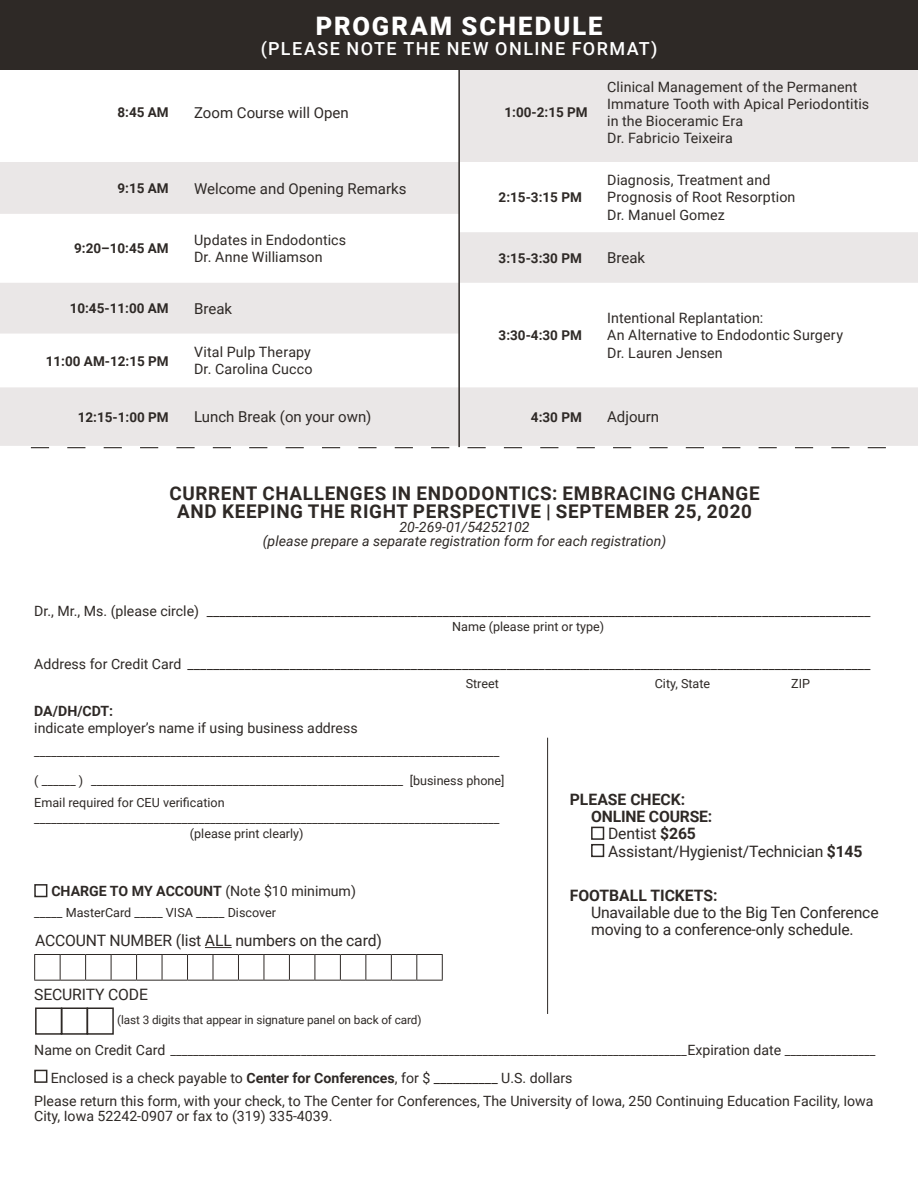
<style>
.page{position:relative;width:918px;height:1188px;background:#fff}
.page>*{position:absolute;margin:0;border:0;box-sizing:border-box;transform-origin:0 0}
.t1{font:900 25.5px "Roboto";letter-spacing:.08em;color:#fff}
.t2{font:700 18.9px/17.2px "Roboto";letter-spacing:.035em;color:#2e2926;text-align:center}
.t3{font:500 18px "Roboto";letter-spacing:.08em;color:#fff}
.t4{font:15.75px/17.2px "Roboto";letter-spacing:-.01em;color:#2e2926}
.t5{font:700 15.75px "Roboto";color:#2e2926}
.t6{font:15px "Roboto";color:#2e2926}
.t7{font:14.25px/17.1px "Roboto";letter-spacing:.01em;color:#2e2926}
.t8{font:14.1px/15.8px "Roboto";color:#2e2926}
.t9{font:italic 14.1px "Roboto";color:#2e2926}
.t10{font:700 14.1px "Roboto";color:#2e2926}
.t11{font:700 13.5px "Roboto";color:#2e2926}
.t12{font:12.6px/15.1px "Roboto";color:#2e2926}
.t13{font:11.85px "Roboto";letter-spacing:-.01em;color:#2e2926}
.s1{font-weight:700}
.s2{font-weight:400}
.s3{font-size:14.1px}
</style>
<div class="page">
<svg style="left:0;top:70px;width:918px;height:376px"></svg>
<svg style="left:31px;top:447px;width:855px;height:1px"></svg>
<div style="left:34px;top:884px;width:13px;height:13px;border:2px solid #2e2926"></div>
<div style="left:34px;top:1070px;width:13px;height:13px;border:2px solid #2e2926"></div>
<div style="left:0;top:0;width:918px;height:70px;background:#2e2926"></div>
<svg style="left:34px;top:954px;width:409px;height:27px"></svg>
<svg style="left:205px;top:947px;width:27px;height:1px"></svg>
<div style="left:35px;top:1007px;width:27px;height:28px;border:2px solid #2e2926"></div>
<div style="left:61px;top:1007px;width:27px;height:28px;border:2px solid #2e2926"></div>
<div style="left:87px;top:1007px;width:27px;height:28px;border:2px solid #2e2926"></div>
<div style="left:591px;top:827px;width:13px;height:13px;border:2px solid #2e2926"></div>
<div style="left:591px;top:844px;width:13px;height:13px;border:2px solid #2e2926"></div>
<hr style="left:458px;top:70px;width:2px;height:377px;background:#2e2926">
<hr style="left:547px;top:738px;width:1px;height:276px;background:#2e2926">
<p class="t1" style="left:316px;top:8px;width:288px">PROGRAM SCHEDULE</p>
<p class="t3" style="left:261px;top:36px;width:398px">(PLEASE NOTE THE NEW ONLINE FORMAT)</p>
<p class="t11" style="left:117px;top:103px;width:53px">8:45 AM</p>
<p class="t6" style="left:194px;top:102px;width:156px">Zoom Course will Open</p>
<p class="t11" style="left:505px;top:103px;width:85px">1:00-2:15 PM</p>
<p class="t11" style="left:117px;top:179px;width:53px">9:15 AM</p>
<p class="t6" style="left:194px;top:178px;width:214px">Welcome and Opening Remarks</p>
<p class="t11" style="left:499px;top:188px;width:85px">2:15-3:15 PM</p>
<p class="t7" style="left:607px;top:78px;width:264px">Clinical Management of the Permanent<br>Immature Tooth with Apical Periodontitis in the Bioceramic Era<br>Dr. Fabricio Teixeira</p>
<p class="t7" style="left:607px;top:171px;width:190px">Diagnosis, Treatment and<br>Prognosis of Root Resorption</p>
<p class="t7" style="left:607px;top:205px;width:119px">Dr. Manuel Gomez</p>
<p class="t11" style="left:74px;top:239px;width:96px">9:20–10:45 AM</p>
<p class="t7" style="left:194px;top:231px;width:154px">Updates in Endodontics<br>Dr. Anne Williamson</p>
<p class="t11" style="left:499px;top:248px;width:85px">3:15-3:30 PM</p>
<p class="t6" style="left:607px;top:247px;width:39px">Break</p>
<p class="t11" style="left:70px;top:299px;width:101px">10:45-11:00 AM</p>
<p class="t6" style="left:194px;top:298px;width:39px">Break</p>
<p class="t7" style="left:607px;top:309px;width:237px">Intentional Replantation:<br>An Alternative to Endodontic Surgery<br>Dr. Lauren Jensen</p>
<p class="t11" style="left:499px;top:326px;width:85px">3:30-4:30 PM</p>
<p class="t11" style="left:46px;top:351px;width:125px">11:00 AM-12:15 PM</p>
<p class="t7" style="left:194px;top:343px;width:120px">Vital Pulp Therapy<br>Dr. Carolina Cucco</p>
<p class="t11" style="left:78px;top:407px;width:92px">12:15-1:00 PM</p>
<p class="t6" style="left:194px;top:406px;width:179px">Lunch Break (on your own)</p>
<p class="t11" style="left:531px;top:407px;width:52px">4:30 PM</p>
<p class="t6" style="left:607px;top:406px;width:53px">Adjourn</p>
<p class="t2" style="left:169px;top:484px;width:592px">CURRENT CHALLENGES IN ENDODONTICS: EMBRACING CHANGE<br>AND KEEPING THE RIGHT PERSPECTIVE | SEPTEMBER 25, 2020</p>
<p class="t9" style="left:399px;top:517px;width:132px">20-269-01/54252102</p>
<p class="t9" style="left:263px;top:531px;width:405px">(please prepare a separate registration form for each registration)</p>
<p class="t8" style="left:34px;top:603px;width:838px">Dr., Mr., Ms. (please circle) ________________________________________________________________________________________________________</p>
<p class="t12" style="left:452px;top:619px;width:154px">Name (please print or type)</p>
<p class="t8" style="left:34px;top:656px;width:838px">Address for Credit Card ___________________________________________________________________________________________________________</p>
<p class="t12" style="left:466px;top:676px;width:35px">Street</p>
<p class="t12" style="left:655px;top:676px;width:57px">City, State</p>
<p class="t12" style="left:791px;top:676px;width:20px">ZIP</p>
<p class="t10" style="left:34px;top:701px;width:80px">DA/DH/CDT:</p>
<p class="t8" style="left:34px;top:720px;width:325px">indicate employer’s name if using business address</p>
<p class="t12" style="left:34px;top:743px;width:467px">__________________________________________________________________________________</p>
<p class="t12" style="left:34px;top:773px;width:472px">( ______ ) _______________________________________________________ [business phone]</p>
<p class="t12" style="left:34px;top:795px;width:467px">Email required for CEU verification __________________________________________________________________________________</p>
<p class="t12" style="left:190px;top:826px;width:115px">(please print clearly)</p>
<p class="t5" style="left:570px;top:788px;width:117px">PLEASE CHECK:</p>
<p class="t5" style="left:591px;top:805px;width:123px">ONLINE COURSE:</p>
<p class="t4" style="left:608px;top:825px;width:256px">Dentist <span class="s1">$265<br></span>Assistant/Hygienist/Technician <span class="s1">$145</span></p>
<p class="t5" style="left:570px;top:884px;width:149px">FOOTBALL TICKETS:</p>
<p class="t4" style="left:591px;top:903px;width:289px">Unavailable due to the Big Ten Conference moving to a conference-only schedule.</p>
<p class="t10" style="left:51px;top:881px;width:306px">CHARGE TO MY ACCOUNT <span class="s2">(Note $10 minimum)</span></p>
<p class="t12" style="left:34px;top:905px;width:243px">_____ MasterCard _____ VISA _____ Discover</p>
<p class="t4" style="left:35px;top:932px;width:348px">ACCOUNT NUMBER (list ALL numbers on the card)</p>
<p class="t4" style="left:34px;top:985px;width:115px">SECURITY CODE</p>
<p class="t13" style="left:117px;top:1011px;width:306px">(last 3 digits that appear in signature panel on back of card)</p>
<p class="t12" style="left:34px;top:1042px;width:843px"><span class="s3">Name on Credit Card</span> ___________________________________________________________________________________________<span class="s3">Expiration date</span> ________________</p>
<p class="t8" style="left:51px;top:1069px;width:523px">Enclosed is a check payable to <span class="s1">Center for Conferences</span>, for $ __________ U.S. dollars</p>
<p class="t8" style="left:34px;top:1092px;width:841px">Please return this form, with your check, to The Center for Conferences, The University of Iowa, 250 Continuing Education Facility, Iowa<br>City, Iowa 52242-0907 or fax to (319) 335-4039.</p>
</div>
